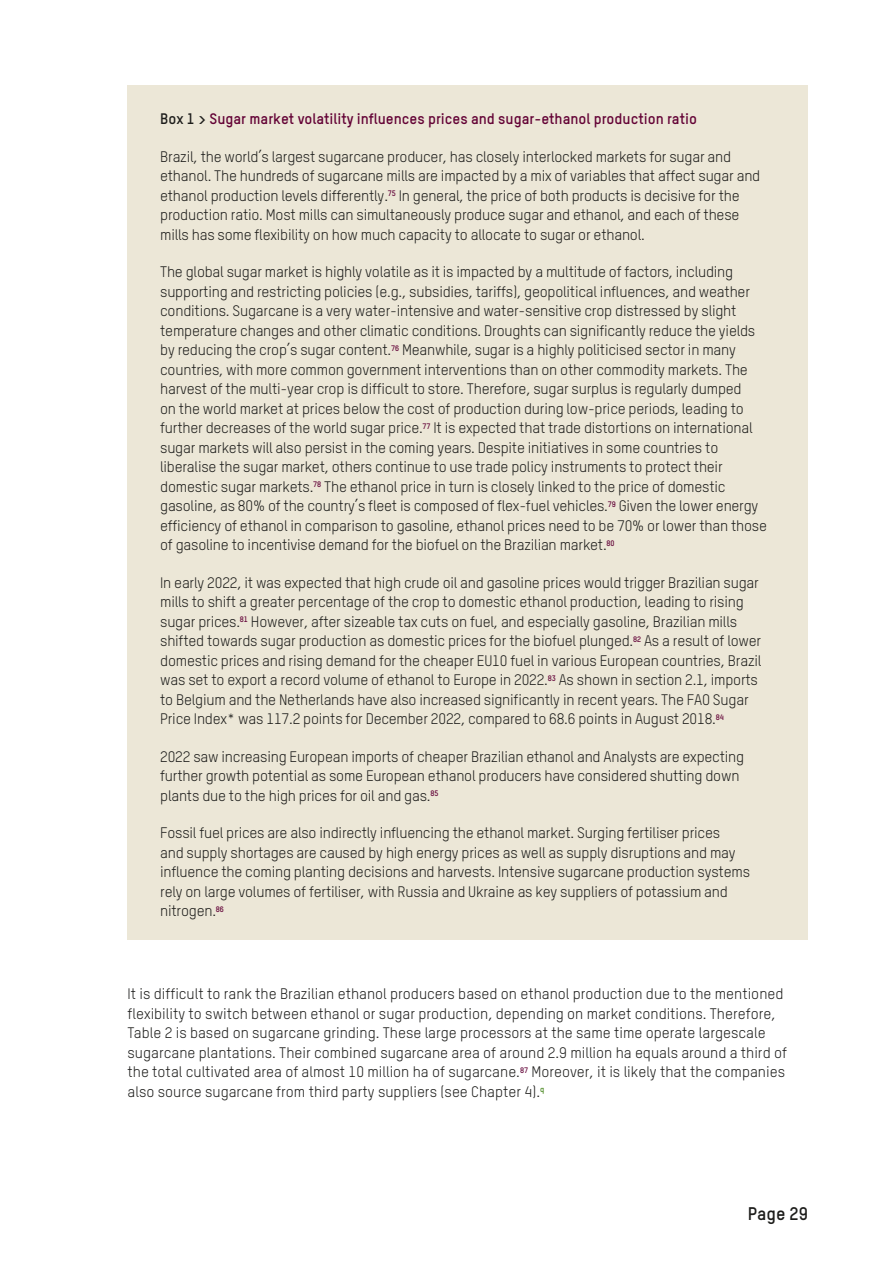
<style>
.page{position:relative;width:893px;height:1263px;background:#fff}
.page>*{position:absolute;margin:0;border:0;box-sizing:border-box;transform-origin:0 0}
.t1{font:700 18px "TSTAR";color:#1d1d1b}
.t2{font:15px/19.5px "TSTAR";letter-spacing:-.015em;color:#1d1d1b}
.t3{font:700 15px "TSTAR";color:#630235}
.s1{color:#1d1d1b}
</style>
<div class="page">
<div style="left:128px;top:85px;width:680px;height:855px;background:#ece7d7"></div>
<p class="t3" style="left:160px;top:109px;width:538px"><span class="s1">Box 1 &gt;</span> Sugar market volatility influences prices and sugar-ethanol production ratio</p>
<p class="t2" style="left:160px;top:147px;width:602px">Brazil, the world’s largest sugarcane producer, has closely interlocked markets for sugar and ethanol. The hundreds of sugarcane mills are impacted by a mix of variables that affect sugar and ethanol production levels differently.<sup>75</sup> In general, the price of both products is decisive for the production ratio. Most mills can simultaneously produce sugar and ethanol, and each of these mills has some flexibility on how much capacity to allocate to sugar or ethanol.</p>
<p class="t2" style="left:160px;top:262px;width:608px">The global sugar market is highly volatile as it is impacted by a multitude of factors, including supporting and restricting policies (e.g., subsidies, tariffs), geopolitical influences, and weather conditions. Sugarcane is a very water- intensive and water-sensitive crop distressed by slight temperature changes and other climatic conditions. Droughts can significantly reduce the yields by reducing the crop’s sugar content.<sup>76</sup> Meanwhile, sugar is a highly politicised sector in many countries, with more common government interventions than on other commodity markets. The harvest of the multi-year crop is difficult to store. Therefore, sugar surplus is regularly dumped<br>on the world market at prices below the cost of production during low- price periods, leading to further decreases of the world sugar price.<sup>77</sup> It is expected that trade distortions on international sugar markets will also persist in the coming years. Despite initiatives in some countries to liberalise the sugar market, others continue to use trade policy instruments to protect their domestic sugar markets.<sup>78</sup> The ethanol price in turn is closely linked to the price of domestic gasoline, as 80% of the country’s fleet is composed of flex-fuel vehicles.<sup>79</sup> Given the lower energy efficiency of ethanol in comparison to gasoline, ethanol prices need to be 70% or lower than those of gasoline to incentivise demand for the biofuel on the Brazilian market.<sup>80</sup></p>
<p class="t2" style="left:160px;top:573px;width:603px">In early 2022, it was expected that high crude oil and gasoline prices would trigger Brazilian sugar mills to shift a greater percentage of the crop to domestic ethanol production, leading to rising sugar prices.<sup>81</sup> However, after sizeable tax cuts on fuel, and especially gasoline, Brazilian mills shifted towards sugar production as domestic prices for the biofuel plunged.<sup>82</sup> As a result of lower domestic prices and rising demand for the cheaper EU10 fuel in various European countries, Brazil was set to export a record volume of ethanol to Europe in 2022.<sup>83</sup> As shown in section 2.1, imports to Belgium and the Netherlands have also increased significantly in recent years. The FAO Sugar Price Index* was 117.2 points for December 2022, compared to 68.6 points in August 2018.<sup>84</sup></p>
<p class="t2" style="left:160px;top:747px;width:585px">2022 saw increasing European imports of cheaper Brazilian ethanol and Analysts are expecting further growth potential as some European ethanol producers have considered shutting down plants due to the high prices for oil and gas.<sup>85</sup></p>
<p class="t2" style="left:160px;top:823px;width:591px">Fossil fuel prices are also indirectly influencing the ethanol market. Surging fertiliser prices<br>and supply shortages are caused by high energy prices as well as supply disruptions and may influence the coming planting decisions and harvests. Intensive sugarcane production systems rely on large volumes of fertiliser, with Russia and Ukraine as key suppliers of potassium and nitrogen.<sup>86</sup></p>
<p class="t2" style="left:128px;top:984px;width:661px">It is difficult to rank the Brazilian ethanol producers based on ethanol production due to the mentioned flexibility to switch between ethanol or sugar production, depending on market conditions. Therefore, Table 2 is based on sugarcane grinding. These large processors at the same time operate largescale sugarcane plantations. Their combined sugarcane area of around 2.9 million ha equals around a third of the total cultivated area of almost 10 million ha of sugarcane.<sup>87</sup> Moreover, it is likely that the companies also source sugarcane from third party suppliers (see Chapter 4).<sup>q</sup></p>
<p class="t1" style="left:748px;top:1202px;width:62px">Page 29</p>
</div>
